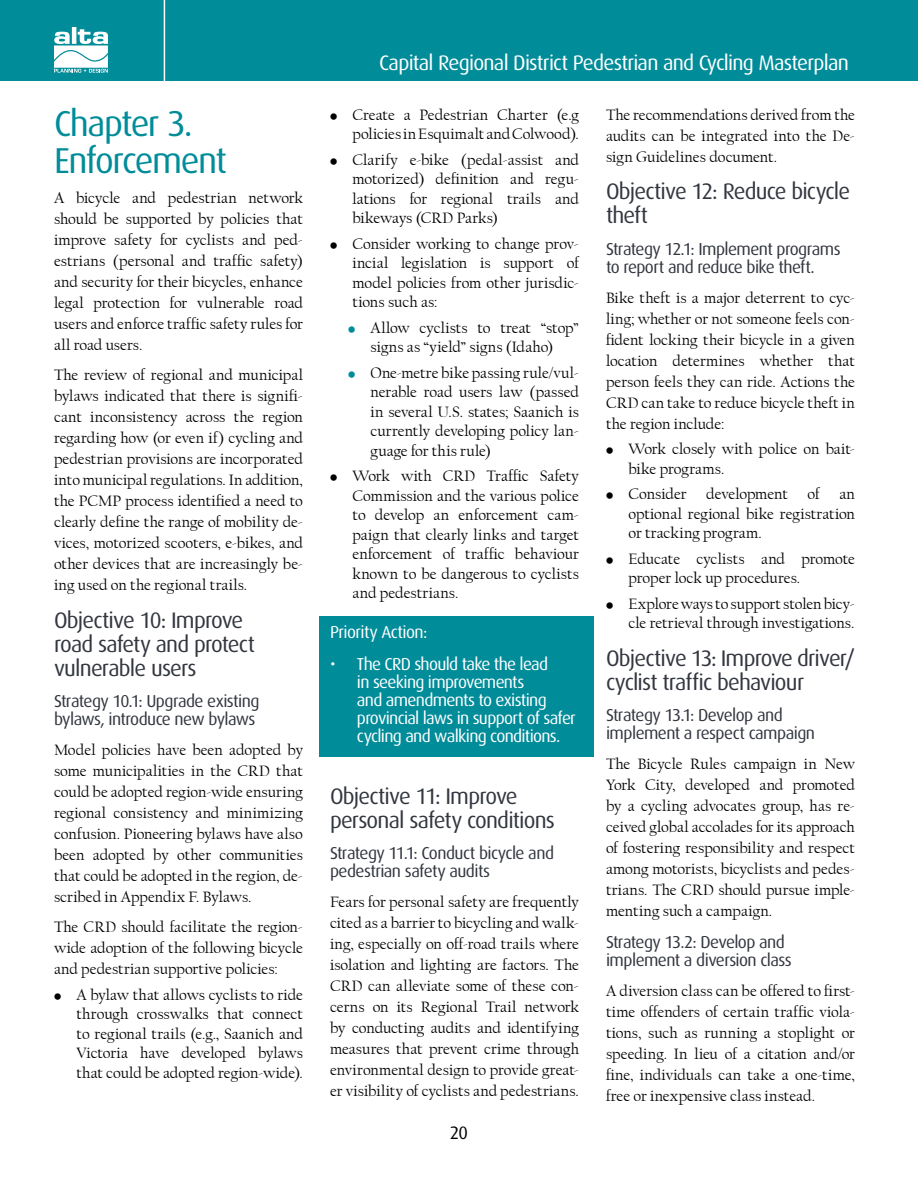
<style>
.page{position:relative;width:918px;height:1188px;background:#fff}
.page>*{position:absolute;margin:0;border:0;box-sizing:border-box;transform-origin:0 0}
.t1{font:36px/37.5px "Dax OT";letter-spacing:-.045em;color:#008c99}
.t2{font:22.5px/24px "Dax OT";letter-spacing:-.035em;color:#32363f}
.t3{font:21px "Dax OT";letter-spacing:-.035em;color:#fff}
.t4{font:18px "Dax OT";color:#000}
.t5{font:17.25px/18px "Dax OT";letter-spacing:-.035em;color:#32363f}
.t6{font:17.25px/18px "Dax OT";letter-spacing:-.04em;color:#fff}
.t7{font:15.75px/21px "Californian FB";letter-spacing:.005em;color:#000;text-align:justify}
.s1{color:#008c99}
</style>
<div class="page">
<div style="left:0;top:0;width:918px;height:81px;background:#008c99"></div>
<svg style="left:54px;top:27px;width:54px;height:46px"></svg>
<hr style="left:164px;top:0;width:1px;height:94px;background:#fff">
<div style="left:320px;top:616px;width:274px;height:141px;background:#008c99"></div>
<h1 class="t1" style="left:54px;top:98px;width:175px">Chapter 3.<br>Enforcement</h1>
<p class="t7" style="left:54px;top:188px;width:251px">A bicycle and pedestrian network should be supported by policies that improve safety for cyclists and ped&shy;estrians (personal and traffic safety) and security for their bicycles, enhance legal protection for vulnerable road users and enforce traffic safety rules for all road users.</p>
<p class="t7" style="left:54px;top:365px;width:251px">The review of regional and municipal bylaws indicated that there is signifi&shy;cant inconsistency across the region regarding how (or even if) cycling and pedestrian provisions are incorporated into municipal regulations. In addition, the PCMP process identified a need to clearly define the range of mobility de&shy;vices, motorized scooters, e-bikes, and other devices that are increasingly be&shy;ing used on the regional trails.</p>
<h2 class="t2" style="left:54px;top:604px;width:202px">Objective 10: Improve road safety and protect vulnerable users</h2>
<p class="t5" style="left:54px;top:689px;width:207px">Strategy 10.1: Upgrade existing bylaws, introduce new bylaws</p>
<p class="t7" style="left:54px;top:740px;width:251px">Model policies have been adopted by some municipalities in the CRD that could be adopted region-wide ensuring regional consistency and minimizing confusion. Pioneering bylaws have also been adopted by other communities that could be adopted in the region, de&shy;scribed in Appendix F. Bylaws.</p>
<p class="t7" style="left:54px;top:917px;width:250px">The CRD should facilitate the region&shy;wide adoption of the following bicycle and pedestrian supportive policies:</p>
<p class="t7" style="left:77px;top:985px;width:228px;line-height:19.5px;text-indent:-23px">Ū A bylaw that allows cyclists to ride through crosswalks that connect to regional trails (e.g., Saanich and Victoria have developed bylaws that could be adopted region-wide).</p>
<h3 class="t3" style="left:379px;top:43px;width:471px">Capital Regional District Pedestrian and Cycling Masterplan</h3>
<p class="t7" style="left:606px;top:104px;width:251px">The recommendations derived from the audits can be integrated into the De&shy;sign Guidelines document.</p>
<h2 class="t2" style="left:606px;top:175px;width:246px">Objective 12: Reduce bicycle theft</h2>
<p class="t5" style="left:606px;top:237px;width:236px">Strategy 12.1: Implement programs to report and reduce bike theft.</p>
<p class="t7" style="left:606px;top:287px;width:251px">Bike theft is a major deterrent to cyc&shy;ling; whether or not someone feels con&shy;fident locking their bicycle in a given location determines whether that person feels they can ride. Actions the CRD can take to reduce bicycle theft in the region include:</p>
<p class="t7" style="left:629px;top:440px;width:228px;line-height:19.5px;text-indent:-23px">Ū Work closely with police on bait&shy;bike programs.</p>
<p class="t7" style="left:629px;top:485px;width:228px;line-height:19.5px;text-indent:-23px">Ū Consider development of an optional regional bike registration or tracking program.</p>
<p class="t7" style="left:629px;top:549px;width:228px;line-height:19.5px;text-indent:-23px">Ū Educate cyclists and promote proper lock up procedures.</p>
<p class="t7" style="left:606px;top:594px;width:251px;line-height:19.5px;text-align:right">Ū Explore ways to support stolen bicy&shy;cle retrieval through investigations.</p>
<h2 class="t2" style="left:606px;top:642px;width:251px">Objective 13: Improve driver/ cyclist traffic behaviour</h2>
<p class="t5" style="left:606px;top:703px;width:211px">Strategy 13.1: Develop and implement a respect campaign</p>
<p class="t7" style="left:606px;top:754px;width:251px">The Bicycle Rules campaign in New York City, developed and promoted by a cycling advocates group, has re&shy;ceived global accolades for its approach of fostering responsibility and respect among motorists, bicyclists and pedes&shy;trians. The CRD should pursue imple&shy;menting such a campaign.</p>
<p class="t5" style="left:606px;top:930px;width:187px">Strategy 13.2: Develop and implement a diversion class</p>
<p class="t7" style="left:606px;top:980px;width:251px">A diversion class can be offered to first&shy;time offenders of certain traffic viola&shy;tions, such as running a stoplight or speeding. In lieu of a citation and/or fine, individuals can take a one-time, free or inexpensive class instead.</p>
<p class="t7" style="left:330px;top:105px;width:251px;line-height:19.5px;text-align:right">Ū Create a Pedestrian Charter (e.g policies in Esquimalt and Colwood).</p>
<p class="t7" style="left:353px;top:150px;width:228px;line-height:19.5px;text-indent:-23px">Ū Clarify e-bike (pedal-assist and motorized) definition and regu&shy;lations for regional trails and bikeways (CRD Parks)</p>
<p class="t7" style="left:353px;top:234px;width:228px;line-height:19.5px;text-indent:-23px">Ū Consider working to change prov&shy;incial legislation is support of model policies from other jurisdic&shy;tions such as:</p>
<p class="t7" style="left:348px;top:318px;width:232px;line-height:19.5px;text-align:center"><span class="s1">Ū</span> Allow cyclists to treat “stop” signs as “yield” signs (Idaho)</p>
<p class="t7" style="left:371px;top:363px;width:210px;line-height:19.5px;text-indent:-23px"><span class="s1">Ū</span> One-metre bike passing rule/vul&shy;nerable road users law (passed in several U.S. states; Saanich is currently developing policy lan&shy;guage for this rule)</p>
<p class="t7" style="left:353px;top:466px;width:228px;line-height:19.5px;text-indent:-23px">Ū Work with CRD Traffic Safety Commission and the various police to develop an enforcement cam&shy;paign that clearly links and target enforcement of traffic behaviour known to be dangerous to cyclists and pedestrians.</p>
<p class="t6" style="left:330px;top:620px;width:99px">Priority Action:</p>
<p class="t6" style="left:357px;top:652px;width:220px;text-indent:-27px">• The CRD should take the lead<br>in seeking improvements<br>and amendments to existing provincial laws in support of safer cycling and walking conditions.</p>
<h2 class="t2" style="left:330px;top:780px;width:226px">Objective 11: Improve personal safety conditions</h2>
<p class="t5" style="left:330px;top:841px;width:226px">Strategy 11.1: Conduct bicycle and pedestrian safety audits</p>
<p class="t7" style="left:330px;top:892px;width:251px">Fears for personal safety are frequently cited as a barrier to bicycling and walk&shy;ing, especially on off-road trails where isolation and lighting are factors. The CRD can alleviate some of these con&shy;cerns on its Regional Trail network by conducting audits and identifying measures that prevent crime through environmental design to provide great&shy;er visibility of cyclists and pedestrians.</p>
<p class="t4" style="left:450px;top:1115px;width:20px">20</p>
</div>
